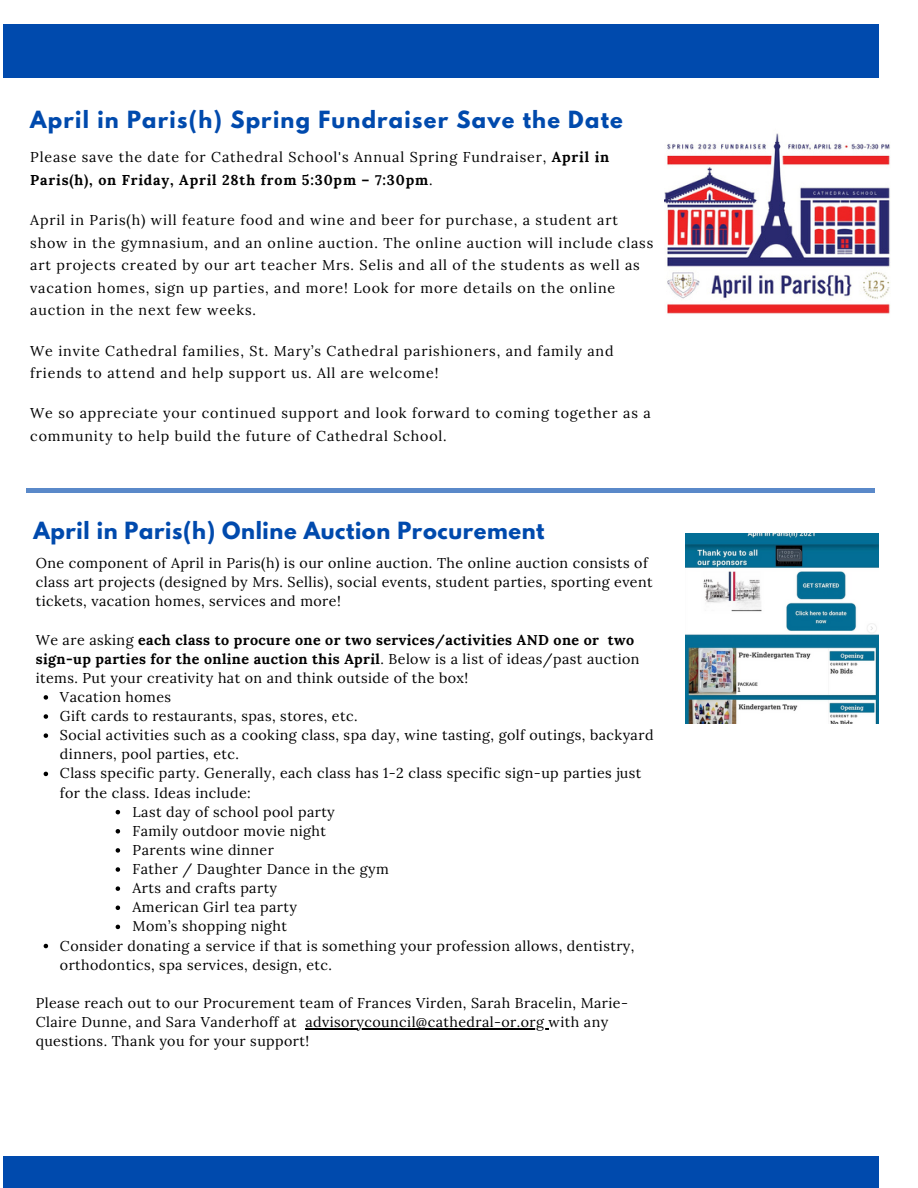
<style>
.page{position:relative;width:918px;height:1188px;background:#fff}
.page>*{position:absolute;margin:0;border:0;box-sizing:border-box;transform-origin:0 0}
.t1{font:700 21px "League Spartan";letter-spacing:.06em;color:#004aad}
.t2{font:700 21px "League Spartan";letter-spacing:.03em;color:#004aad}
.t3{font:14.25px/19.2px "Lora";letter-spacing:.03em;color:#000}
.t4{font:14.25px/22.5px "Lora";letter-spacing:.06em;color:#000}
.t5{font:700 14.25px/19.2px "Lora";letter-spacing:.03em;color:#000}
.s1{font-weight:700}
.s2{font-weight:400}
</style>
<div class="page">
<div style="left:4px;top:1157px;width:875px;height:31px;background:#004aad"></div>
<div style="left:4px;top:25px;width:875px;height:53px;background:#004aad"></div>
<img style="left:665px;top:133px;width:225px;height:181px">
<hr style="left:27px;top:489px;width:848px;height:3px;background:#004aad">
<svg style="left:44px;top:695px;width:4px;height:5px"></svg>
<svg style="left:44px;top:714px;width:4px;height:5px"></svg>
<svg style="left:44px;top:733px;width:4px;height:5px"></svg>
<svg style="left:44px;top:772px;width:4px;height:4px"></svg>
<svg style="left:116px;top:810px;width:4px;height:4px"></svg>
<svg style="left:116px;top:829px;width:4px;height:5px"></svg>
<svg style="left:116px;top:848px;width:4px;height:5px"></svg>
<svg style="left:116px;top:867px;width:4px;height:5px"></svg>
<svg style="left:116px;top:886px;width:4px;height:5px"></svg>
<svg style="left:116px;top:906px;width:4px;height:4px"></svg>
<svg style="left:116px;top:925px;width:4px;height:4px"></svg>
<svg style="left:44px;top:944px;width:4px;height:4px"></svg>
<hr style="left:305px;top:1028px;width:244px;height:1px;background:#000">
<img style="left:686px;top:533px;width:192px;height:191px">
<h1 class="t1" style="left:30px;top:109px;width:594px">April in Paris(h) Spring Fundraiser Save the Date</h1>
<p class="t4" style="left:30px;top:146px;width:581px">Please save the date for Cathedral School's Annual Spring Fundraiser, <span class="s1">April in<br>Paris(h), on Friday, April 28th from 5:30pm – 7:30pm</span>.</p>
<p class="t4" style="left:30px;top:209px;width:625px">April in Paris(h) will feature food and wine and beer for purchase, a student art show in the gymnasium, and an online auction. The online auction will include class art projects created by our art teacher Mrs. Selis and all of the students as well as vacation homes, sign up parties, and more! Look for more details on the online auction in the next few weeks.</p>
<p class="t4" style="left:30px;top:339px;width:585px">We invite Cathedral families, St. Mary’s Cathedral parishioners, and family and friends to attend and help support us. All are welcome!</p>
<p class="t4" style="left:30px;top:402px;width:622px">We so appreciate your continued support and look forward to coming together as a community to help build the future of Cathedral School.</p>
<h1 class="t2" style="left:33px;top:520px;width:513px">April in Paris(h) Online Auction Procurement</h1>
<p class="t3" style="left:36px;top:553px;width:618px">One component of April in Paris(h) is our online auction. The online auction consists of class art projects (designed by Mrs. Sellis), social events, student parties, sporting event tickets, vacation homes, services and more!</p>
<p class="t5" style="left:36px;top:630px;width:605px"><span class="s2">We are asking</span> each class to procure one or two services/activities AND one or two sign-up parties for the online auction this April<span class="s2">. Below is a list of ideas/past auction items. Put your creativity hat on and think outside of the box!</span></p>
<p class="t3" style="left:60px;top:687px;width:113px">Vacation homes</p>
<p class="t3" style="left:60px;top:706px;width:299px">Gift cards to restaurants, spas, stores, etc.</p>
<p class="t3" style="left:60px;top:725px;width:595px">Social activities such as a cooking class, spa day, wine tasting, golf outings, backyard</p>
<p class="t3" style="left:60px;top:744px;width:180px">dinners, pool parties, etc.</p>
<p class="t3" style="left:60px;top:764px;width:583px">Class specific party. Generally, each class has 1-2 class specific sign-up parties just</p>
<p class="t3" style="left:60px;top:783px;width:192px">for the class. Ideas include:</p>
<p class="t3" style="left:133px;top:802px;width:204px">Last day of school pool party</p>
<p class="t3" style="left:133px;top:821px;width:195px">Family outdoor movie night</p>
<p class="t3" style="left:133px;top:840px;width:143px">Parents wine dinner</p>
<p class="t3" style="left:133px;top:859px;width:258px">Father / Daughter Dance in the gym</p>
<p class="t3" style="left:133px;top:878px;width:146px">Arts and crafts party</p>
<p class="t3" style="left:133px;top:897px;width:166px">American Girl tea party</p>
<p class="t3" style="left:133px;top:917px;width:156px">Mom’s shopping night</p>
<p class="t3" style="left:60px;top:936px;width:576px">Consider donating a service if that is something your profession allows, dentistry,</p>
<p class="t3" style="left:60px;top:955px;width:274px">orthodontics, spa services, design, etc.</p>
<p class="t3" style="left:36px;top:993px;width:594px">Please reach out to our Procurement team of Frances Virden, Sarah Bracelin, Marie-<br>Claire Dunne, and Sara Vanderhoff at advisorycouncil@cathedral-or.org with any questions. Thank you for your support!</p>
</div>
